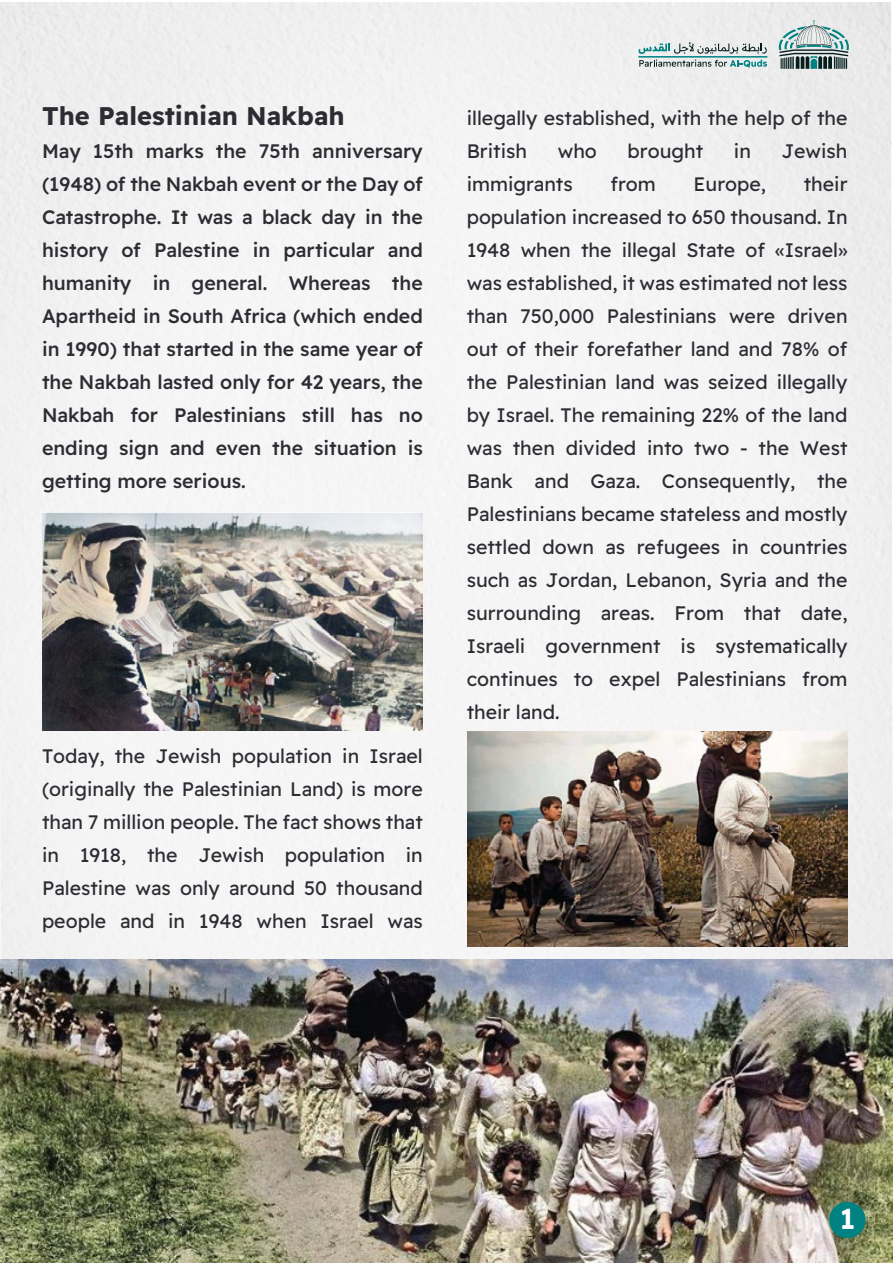
<style>
.page{position:relative;width:893px;height:1263px;background:#fff}
.page>*{position:absolute;margin:0;border:0;box-sizing:border-box;transform-origin:0 0}
.t1{font:600 28.5px "Readex Pro";color:#fff}
.t2{font:700 25.5px "Readex Pro";color:#2c2d33}
.t3{font:19.5px/33px "Readex Pro";color:#2c2d33;text-align:justify}
.t4{font:500 19.5px/33px "Readex Pro";color:#2c2d33;text-align:justify}
</style>
<div class="page">
<div style="left:0;top:2px;width:893px;height:957px;background:#f4f4f4"></div>
<svg style="left:639px;top:42px;width:128px;height:26px"></svg>
<hr style="left:638px;top:56px;width:129px;height:2px;background:#008282">
<svg style="left:779px;top:20px;width:70px;height:49px;background:#9cb0b0"></svg>
<img style="left:0;top:959px;width:893px;height:304px">
<img style="left:43px;top:512px;width:379px;height:219px">
<img style="left:467px;top:731px;width:380px;height:215px">
<div style="left:829px;top:1202px;width:37px;height:36px;background:#008282;border-radius:50%"></div>
<h2 class="t2" style="left:42px;top:101px;width:304px">The Palestinian Nakbah</h2>
<p class="t4" style="left:42px;top:135px;width:382px">May 15th marks the 75th anniversary (1948) of the Nakbah event or the Day of Catastrophe. It was a black day in the history of Palestine in particular and humanity in general. Whereas the Apartheid in South Africa (which ended in 1990) that started in the same year of the Nakbah lasted only for 42 years, the Nakbah for Palestinians still has no ending sign and even the situation is getting more serious.</p>
<p class="t3" style="left:42px;top:739px;width:382px">Today, the Jewish population in Israel (originally the Palestinian Land) is more than 7 million people. The fact shows that in 1918, the Jewish population in Palestine was only around 50 thousand people and in 1948 when Israel was</p>
<p class="t3" style="left:467px;top:102px;width:382px">illegally established, with the help of the<br>British</p>
<p class="t3" style="left:558px;top:135px;width:41px">who</p>
<p class="t3" style="left:628px;top:135px;width:77px">brought</p>
<p class="t3" style="left:734px;top:135px;width:19px">in</p>
<p class="t3" style="left:782px;top:135px;width:67px">Jewish</p>
<p class="t3" style="left:467px;top:168px;width:108px">immigrants</p>
<p class="t3" style="left:610px;top:168px;width:47px">from</p>
<p class="t3" style="left:694px;top:168px;width:74px">Europe,</p>
<p class="t3" style="left:467px;top:168px;width:382px;text-indent:337px">their population increased to 650 thousand. In 1948 when the illegal State of «Israel» was established, it was estimated not less than 750,000 Palestinians were driven out of their forefather land and 78% of the Palestinian land was seized illegally by Israel. The remaining 22% of the land was then divided into two - the West Bank and Gaza. Consequently, the Palestinians became stateless and mostly settled down as refugees in countries such as Jordan, Lebanon, Syria and the surrounding areas. From that date, Israeli government is systematically continues to expel Palestinians from their land.</p>
<h1 class="t1" style="left:840px;top:1202px;width:17px">1</h1>
</div>
